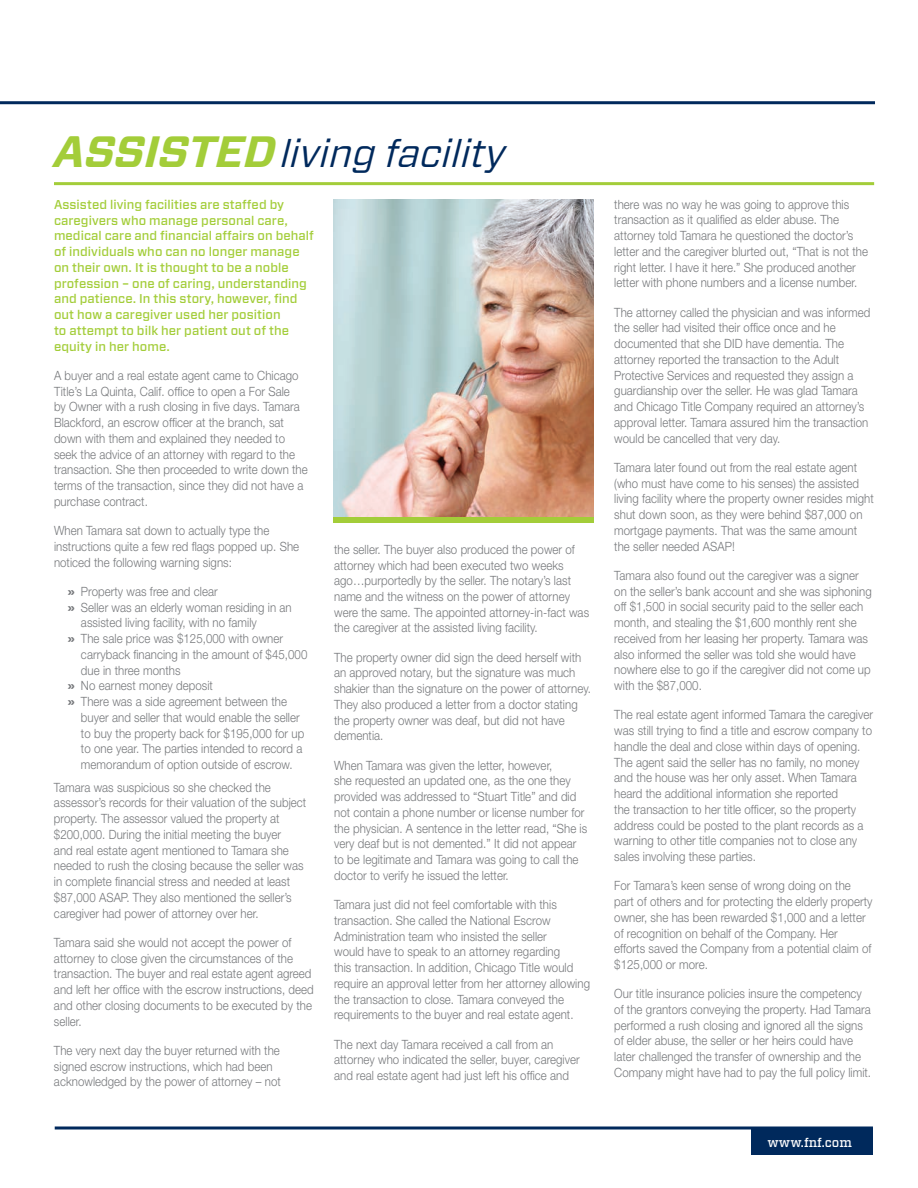
<style>
.page{position:relative;width:918px;height:1188px;background:#fff}
.page>*{position:absolute;margin:0;border:0;box-sizing:border-box;transform-origin:0 0}
.t1{font:italic 39px "Vitesse Sans";color:#00295c}
.Body{font:300 12.75px/15.8px "Helvetica Neue";letter-spacing:.005em;color:#76787b;scale:.9 1}
.Body-2{font:500 12.75px/15.8px "Vitesse Sans";letter-spacing:.005em;color:#a3cd39}
.Body-3{font:500 12.75px "Vitesse";letter-spacing:.005em;color:#fff}
.s1{font-weight:700;font-size:43.8px;color:#a3cd39}
.s2{font-family:"Vitesse Sans";font-weight:700}
</style>
<div class="page">
<hr style="left:0;top:101px;width:875px;height:3px;background:#00295c">
<hr style="left:54px;top:182px;width:820px;height:3px;background:#a3cd39">
<img style="left:334px;top:200px;width:260px;height:317px">
<div style="left:751px;top:1128px;width:122px;height:27px;background:#00295c"></div>
<svg style="left:55px;top:1126px;width:818px;height:4px;background:#3a5a81"></svg>
<div style="left:334px;top:517px;width:260px;height:6px;background:#a3cd39"></div>
<p class="t1" style="left:54px;top:127px;width:454px"><span class="s1">ASSISTED</span>living facility</p>
<p class="Body-2" style="left:54px;top:197px;width:261px">Assisted living facilities are staffed by caregivers who manage personal care, medical care and financial affairs on behalf of individuals who can no longer manage on their own. It is thought to be a noble profession – one of caring, understanding and patience. In this story, however, find out how a caregiver used her position<br>to attempt to bilk her patient out of the equity in her home.</p>
<p class="Body" style="left:54px;top:367px;width:284px">A buyer and a real estate agent came to Chicago Title’s La Quinta, Calif. office to open a For Sale<br>by Owner with a rush closing in five days. Tamara Blackford, an escrow officer at the branch, sat down with them and explained they needed to seek the advice of an attorney with regard to the transaction. She then proceeded to write down the terms of the transaction, since they did not have a purchase contract.</p>
<p class="Body" style="left:54px;top:522px;width:274px">When Tamara sat down to actually type the instructions quite a few red flags popped up. She noticed the following warning signs:</p>
<p class="Body" style="left:68px;top:583px;width:168px"><span class="s2">»</span> Property was free and clear</p>
<p class="Body" style="left:81px;top:599px;width:236px;text-indent:-13px"><span class="s2">»</span> Seller was an elderly woman residing in an assisted living facility, with no family</p>
<p class="Body" style="left:81px;top:631px;width:253px;text-indent:-13px"><span class="s2">»</span> The sale price was $125,000 with owner carryback financing in the amount of $45,000 due in three months</p>
<p class="Body" style="left:68px;top:678px;width:163px"><span class="s2">»</span> No earnest money deposit</p>
<p class="Body" style="left:81px;top:694px;width:250px;text-indent:-13px"><span class="s2">»</span> There was a side agreement between the buyer and seller that would enable the seller to buy the property back for $195,000 for up to one year. The parties intended to record a memorandum of option outside of escrow.</p>
<p class="Body" style="left:54px;top:779px;width:282px">Tamara was suspicious so she checked the assessor’s records for their valuation of the subject property. The assessor valued the property at $200,000. During the initial meeting the buyer<br>and real estate agent mentioned to Tamara she needed to rush the closing because the seller was in complete financial stress and needed at least $87,000 ASAP. They also mentioned the seller’s caregiver had power of attorney over her.</p>
<p class="Body" style="left:54px;top:934px;width:290px">Tamara said she would not accept the power of attorney to close given the circumstances of the transaction. The buyer and real estate agent agreed and left her office with the escrow instructions, deed and other closing documents to be executed by the seller.</p>
<p class="Body" style="left:54px;top:1042px;width:254px">The very next day the buyer returned with the signed escrow instructions, which had been acknowledged by the power of attorney – not</p>
<p class="Body" style="left:334px;top:541px;width:285px">the seller. The buyer also produced the power of attorney which had been executed two weeks ago…purportedly by the seller. The notary’s last name and the witness on the power of attorney were the same. The appointed attorney-in-fact was the caregiver at the assisted living facility.</p>
<p class="Body" style="left:334px;top:649px;width:287px">The property owner did sign the deed herself with an approved notary, but the signature was much shakier than the signature on the power of attorney.<br>They also produced a letter from a doctor stating the property owner was deaf, but did not have dementia.</p>
<p class="Body" style="left:334px;top:757px;width:283px">When Tamara was given the letter, however,<br>she requested an updated one, as the one they provided was addressed to “Stuart Title” and did not contain a phone number or license number for the physician. A sentence in the letter read, “She is very deaf but is not demented.” It did not appear to be legitimate and Tamara was going to call the doctor to verify he issued the letter.</p>
<p class="Body" style="left:334px;top:896px;width:286px">Tamara just did not feel comfortable with this transaction. She called the National Escrow Administration team who insisted the seller<br>would have to speak to an attorney regarding<br>this transaction. In addition, Chicago Title would require an approval letter from her attorney allowing the transaction to close. Tamara conveyed the requirements to the buyer and real estate agent.</p>
<p class="Body" style="left:334px;top:1036px;width:274px">The next day Tamara received a call from an attorney who indicated the seller, buyer, caregiver and real estate agent had just left his office and</p>
<p class="Body" style="left:614px;top:196px;width:284px">there was no way he was going to approve this transaction as it qualified as elder abuse. The attorney told Tamara he questioned the doctor’s letter and the caregiver blurted out, “That is not the right letter. I have it here.” She produced another letter with phone numbers and a license number.</p>
<p class="Body" style="left:614px;top:304px;width:286px">The attorney called the physician and was informed the seller had visited their office once and he documented that she DID have dementia. The attorney reported the transaction to the Adult Protective Services and requested they assign a guardianship over the seller. He was glad Tamara and Chicago Title Company required an attorney’s approval letter. Tamara assured him the transaction would be cancelled that very day.</p>
<p class="Body" style="left:614px;top:459px;width:290px">Tamara later found out from the real estate agent (who must have come to his senses) the assisted living facility where the property owner resides might shut down soon, as they were behind $87,000 on mortgage payments. That was the same amount the seller needed ASAP!</p>
<p class="Body" style="left:614px;top:567px;width:288px">Tamara also found out the caregiver was a signer on the seller’s bank account and she was siphoning off $1,500 in social security paid to the seller each month, and stealing the $1,600 monthly rent she received from her leasing her property. Tamara was also informed the seller was told she would have nowhere else to go if the caregiver did not come up with the $87,000.</p>
<p class="Body" style="left:614px;top:707px;width:289px">The real estate agent informed Tamara the caregiver was still trying to find a title and escrow company to handle the deal and close within days of opening.<br>The agent said the seller has no family, no money and the house was her only asset. When Tamara heard the additional information she reported<br>the transaction to her title officer, so the property address could be posted to the plant records as a warning to other title companies not to close any sales involving these parties.</p>
<p class="Body" style="left:614px;top:878px;width:289px">For Tamara’s keen sense of wrong doing on the part of others and for protecting the elderly property owner, she has been rewarded $1,000 and a letter of recognition on behalf of the Company. Her<br>efforts saved the Company from a potential claim of $125,000 or more.</p>
<p class="Body" style="left:614px;top:986px;width:287px">Our title insurance policies insure the competency of the grantors conveying the property. Had Tamara performed a rush closing and ignored all the signs of elder abuse, the seller or her heirs could have later challenged the transfer of ownership and the Company might have had to pay the full policy limit.</p>
<p class="Body-3" style="left:768px;top:1134px;width:86px">www.fnf.com</p>
</div>
